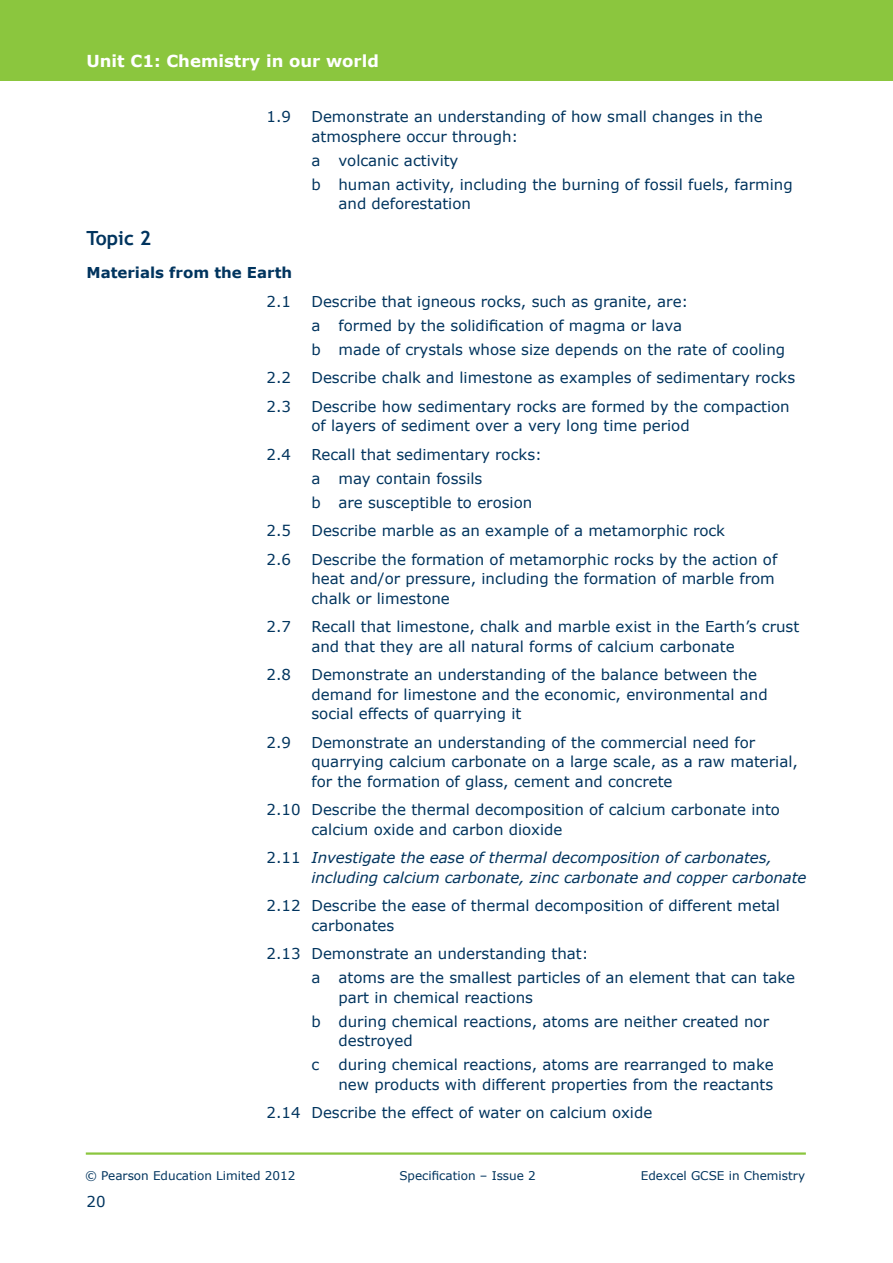
<style>
.page{position:relative;width:893px;height:1263px;background:#fff}
.page>*{position:absolute;margin:0;border:0;box-sizing:border-box;transform-origin:0 0}
.t1{font:700 19.5px "Trebuchet MS";color:#00345e}
.t2{font:700 16.5px "Verdana";color:#fff}
.t3{font:15px/19.5px "Verdana";color:#00345e}
.t4{font:italic 15px/19.5px "Verdana";letter-spacing:-.005em;color:#00345e}
.t5{font:700 15px "Verdana";color:#00345e}
.t6{font:12px "Verdana";color:#00345e}
.s1{font-style:normal}
</style>
<div class="page">
<div style="left:0;top:0;width:893px;height:81px;background:#8bc63e"></div>
<hr style="left:86px;top:1152px;width:720px;height:3px;background:#8bc63e">
<p class="t2" style="left:86px;top:50px;width:294px">Unit C1: Chemistry in our world</p>
<p class="t3" style="left:266px;top:106px;width:26px">1.9</p>
<p class="t3" style="left:311px;top:106px;width:453px">Demonstrate an understanding of how small changes in the atmosphere occur through:</p>
<p class="t3" style="left:311px;top:148px;width:483px;line-height:24px">a volcanic activity<br>b human activity, including the burning of fossil fuels, farming</p>
<p class="t3" style="left:338px;top:193px;width:134px">and deforestation</p>
<h1 class="t1" style="left:86px;top:226px;width:66px">Topic 2</h1>
<p class="t5" style="left:86px;top:263px;width:207px">Materials from the Earth</p>
<p class="t3" style="left:266px;top:291px;width:26px">2.1</p>
<p class="t3" style="left:311px;top:289px;width:475px;line-height:24px">Describe that igneous rocks, such as granite, are:<br>a formed by the solidification of magma or lava<br>b made of crystals whose size depends on the rate of cooling</p>
<p class="t3" style="left:266px;top:367px;width:26px">2.2</p>
<p class="t3" style="left:311px;top:367px;width:485px">Describe chalk and limestone as examples of sedimentary rocks</p>
<p class="t3" style="left:266px;top:396px;width:26px">2.3</p>
<p class="t3" style="left:311px;top:396px;width:480px">Describe how sedimentary rocks are formed by the compaction of layers of sediment over a very long time period</p>
<p class="t3" style="left:266px;top:444px;width:26px">2.4</p>
<p class="t3" style="left:311px;top:442px;width:232px;line-height:24px">Recall that sedimentary rocks: a may contain fossils<br>b are susceptible to erosion</p>
<p class="t3" style="left:266px;top:520px;width:26px">2.5</p>
<p class="t3" style="left:311px;top:520px;width:415px">Describe marble as an example of a metamorphic rock</p>
<p class="t3" style="left:266px;top:549px;width:26px">2.6</p>
<p class="t3" style="left:311px;top:549px;width:467px">Describe the formation of metamorphic rocks by the action of heat and/or pressure, including the formation of marble from chalk or limestone</p>
<p class="t3" style="left:266px;top:616px;width:26px">2.7</p>
<p class="t3" style="left:311px;top:616px;width:489px">Recall that limestone, chalk and marble exist in the Earth’s crust and that they are all natural forms of calcium carbonate</p>
<p class="t3" style="left:266px;top:664px;width:26px">2.8</p>
<p class="t3" style="left:311px;top:664px;width:458px">Demonstrate an understanding of the balance between the demand for limestone and the economic, environmental and social effects of quarrying it</p>
<p class="t3" style="left:266px;top:732px;width:26px">2.9</p>
<p class="t3" style="left:311px;top:732px;width:488px">Demonstrate an understanding of the commercial need for quarrying calcium carbonate on a large scale, as a raw material, for the formation of glass, cement and concrete</p>
<p class="t3" style="left:311px;top:799px;width:470px;text-indent:-45px">2.10 Describe the thermal decomposition of calcium carbonate into calcium oxide and carbon dioxide</p>
<p class="t4" style="left:311px;top:847px;width:497px;text-indent:-45px"><span class="s1">2.11</span> Investigate the ease of thermal decomposition of carbonates, including calcium carbonate, zinc carbonate and copper carbonate</p>
<p class="t3" style="left:311px;top:895px;width:470px;text-indent:-45px">2.12 Describe the ease of thermal decomposition of different metal carbonates</p>
<p class="t3" style="left:311px;top:941px;width:485px;line-height:24px;text-indent:-45px">2.13 Demonstrate an understanding that:<br>a atoms are the smallest particles of an element that can take</p>
<p class="t3" style="left:311px;top:985px;width:459px;line-height:24px;text-indent:27px">part in chemical reactions<br>b during chemical reactions, atoms are neither created nor</p>
<p class="t3" style="left:338px;top:1030px;width:76px">destroyed</p>
<p class="t3" style="left:311px;top:1054px;width:9px">c</p>
<p class="t3" style="left:338px;top:1054px;width:437px">during chemical reactions, atoms are rearranged to make new products with different properties from the reactants</p>
<p class="t3" style="left:266px;top:1102px;width:387px">2.14 Describe the effect of water on calcium oxide</p>
<p class="t6" style="left:85px;top:1167px;width:212px">© Pearson Education Limited 2012</p>
<p class="t6" style="left:399px;top:1167px;width:138px">Specification – Issue 2</p>
<p class="t6" style="left:641px;top:1167px;width:166px">Edexcel GCSE in Chemistry</p>
<p class="t3" style="left:86px;top:1191px;width:21px">20</p>
</div>
